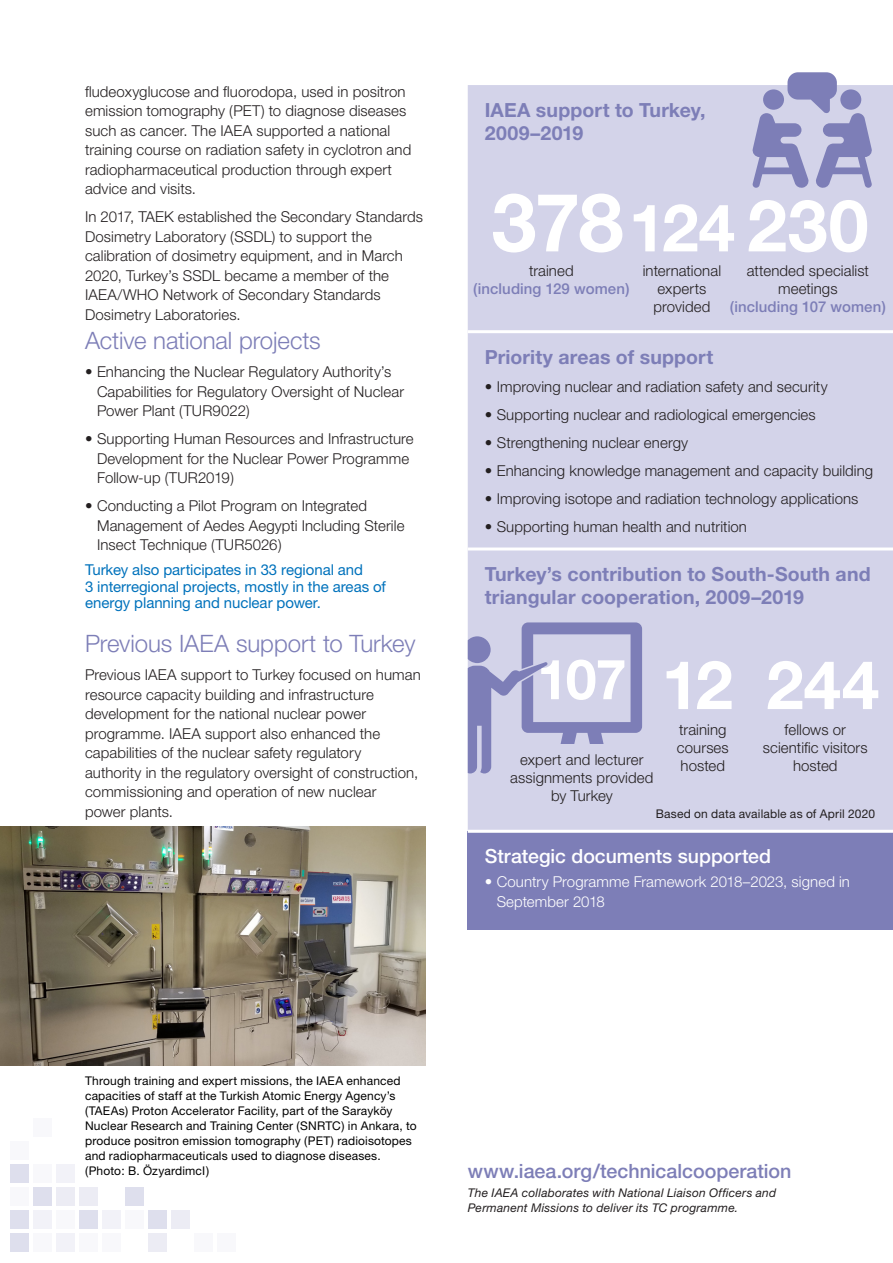
<style>
.page{position:relative;width:893px;height:1263px;background:#fff}
.page>*{position:absolute;margin:0;border:0;box-sizing:border-box;transform-origin:0 0}
.t1{font:700 81px "Helvetica Neue";color:#fff}
.t2{font:700 67.5px "Helvetica Neue";color:#fff}
.t3{font:700 66px "Helvetica Neue";color:#fff}
.t4{font:700 55.5px "Helvetica Neue";color:#fff}
.Heading{font:300 24px "Helvetica Neue";letter-spacing:-.005em;color:#7d7eb7}
.Subhead{font:500 19.65px "Helvetica Neue";color:#7d7eb7}
.t5{font:700 19.5px/22.5px "Helvetica Neue";letter-spacing:.005em;color:#7d7eb7}
.Subhead-2{font:500 19.5px "Helvetica Neue";color:#fff}
.t6{font:300 15px/19.5px "Helvetica Neue";letter-spacing:.005em;color:#231f20}
.Subhead-3{font:15px/16.5px "Helvetica Neue";letter-spacing:-.005em;color:#0072bc}
.t7{font:300 15px/19.5px "Helvetica Neue";letter-spacing:.005em;color:#fff}
.t8{font:500 15px "Helvetica Neue";letter-spacing:.005em;color:#7d7eb7}
.t9{font:12px/15px "Helvetica Neue";letter-spacing:.015em;color:#000001}
.t10{font:italic 12px/15px "Helvetica Neue";letter-spacing:.02em;color:#231f20}
.t11{font:12px "Helvetica Neue";letter-spacing:.015em;color:#231f20}
.s1{font-size:72px}
</style>
<div class="page">
<div style="left:11px;top:1233px;width:18px;height:18px;background:#dedfed"></div>
<div style="left:11px;top:1210px;width:18px;height:18px;background:#dedfed"></div>
<div style="left:11px;top:1187px;width:18px;height:18px;background:#f8f8fb"></div>
<div style="left:11px;top:1164px;width:18px;height:19px;background:#dedfed"></div>
<div style="left:11px;top:1141px;width:18px;height:19px;background:#f8f8fb"></div>
<div style="left:34px;top:1233px;width:18px;height:18px;background:#f8f8fb"></div>
<div style="left:34px;top:1210px;width:18px;height:18px;background:#f2f2f8"></div>
<div style="left:34px;top:1187px;width:18px;height:18px;background:#dedfed"></div>
<div style="left:34px;top:1164px;width:18px;height:19px;background:#f8f8fb"></div>
<div style="left:34px;top:1118px;width:18px;height:19px;background:#f8f8fb"></div>
<div style="left:57px;top:1233px;width:18px;height:18px;background:#f2f2f8"></div>
<div style="left:57px;top:1210px;width:18px;height:18px;background:#f8f8fb"></div>
<div style="left:57px;top:1187px;width:18px;height:18px;background:#ececf4"></div>
<div style="left:57px;top:1164px;width:18px;height:19px;background:#f2f2f8"></div>
<div style="left:79px;top:1233px;width:19px;height:18px;background:#f8f8fb"></div>
<div style="left:79px;top:1210px;width:19px;height:18px;background:#dedfed"></div>
<div style="left:79px;top:1187px;width:19px;height:18px;background:#ececf4"></div>
<div style="left:102px;top:1233px;width:19px;height:18px;background:#f8f8fb"></div>
<div style="left:102px;top:1210px;width:19px;height:18px;background:#f2f2f8"></div>
<div style="left:125px;top:1210px;width:19px;height:18px;background:#f8f8fb"></div>
<div style="left:125px;top:1187px;width:19px;height:18px;background:#dedfed"></div>
<div style="left:148px;top:1233px;width:19px;height:18px;background:#ececf4"></div>
<div style="left:148px;top:1210px;width:19px;height:18px;background:#dedfed"></div>
<div style="left:171px;top:1210px;width:19px;height:18px;background:#ececf4"></div>
<div style="left:194px;top:1233px;width:19px;height:18px;background:#f8f8fb"></div>
<div style="left:217px;top:1233px;width:18px;height:18px;background:#f8f8fb"></div>
<div style="left:468px;top:85px;width:425px;height:745px;background:#d3d3e9"></div>
<div style="left:468px;top:831px;width:425px;height:99px;background:#7d7eb7"></div>
<hr style="left:468px;top:330px;width:425px;height:3px;background:#fff">
<hr style="left:468px;top:547px;width:425px;height:3px;background:#fff">
<hr style="left:468px;top:830px;width:425px;height:3px;background:#fff">
<svg style="left:752px;top:72px;width:121px;height:116px;background:#acadd2"></svg>
<svg style="left:468px;top:622px;width:174px;height:200px;background:#b7b7d8"></svg>
<div style="left:521px;top:744px;width:121px;height:83px;background:#d3d3e9"></div>
<img style="left:0;top:827px;width:425px;height:239px">
<p class="t6" style="left:85px;top:81px;width:328px">fludeoxyglucose and fluorodopa, used in positron emission tomography (PET) to diagnose diseases such as cancer. The IAEA supported a national training course on radiation safety in cyclotron and radiopharmaceutical production through expert advice and visits.</p>
<p class="t6" style="left:85px;top:207px;width:340px">In 2017, TAEK established the Secondary Standards Dosimetry Laboratory (SSDL) to support the calibration of dosimetry equipment, and in March 2020, Turkey’s SSDL became a member of the IAEA/WHO Network of Secondary Standards Dosimetry Laboratories.</p>
<p class="Heading" style="left:85px;top:326px;width:237px">Active national projects</p>
<p class="t6" style="left:97px;top:362px;width:309px;text-indent:-12px">• Enhancing the Nuclear Regulatory Authority’s<br>Capabilities for Regulatory Oversight of Nuclear<br>Power Plant (TUR9022)</p>
<p class="t6" style="left:97px;top:429px;width:318px;text-indent:-12px">• Supporting Human Resources and Infrastructure<br>Development for the Nuclear Power Programme<br>Follow-up (TUR2019)</p>
<p class="t6" style="left:97px;top:496px;width:309px;text-indent:-12px">• Conducting a Pilot Program on Integrated<br>Management of Aedes Aegypti Including Sterile<br>Insect Technique (TUR5026)</p>
<p class="Subhead-3" style="left:85px;top:562px;width:302px">Turkey also participates in 33 regional and<br>3 interregional projects, mostly in the areas of energy planning and nuclear power.</p>
<p class="Heading" style="left:85px;top:629px;width:332px">Previous IAEA support to Turkey</p>
<p class="t6" style="left:85px;top:665px;width:337px">Previous IAEA support to Turkey focused on human resource capacity building and infrastructure development for the national nuclear power programme. IAEA support also enhanced the capabilities of the nuclear safety regulatory authority in the regulatory oversight of construction, commissioning and operation of new nuclear power plants.</p>
<p class="t5" style="left:485px;top:99px;width:222px">IAEA support to Turkey,<br>2009–2019</p>
<p class="t1" style="left:491px;top:172px;width:134px">378</p>
<p class="t3" style="left:629px;top:187px;width:241px">124 <span class="s1">230</span></p>
<p class="t6" style="left:529px;top:261px;width:46px">trained</p>
<p class="t8" style="left:473px;top:280px;width:158px">(including 129 women)</p>
<p class="t6" style="left:643px;top:261px;width:80px;line-height:18px;text-align:center">international experts provided</p>
<p class="t6" style="left:747px;top:261px;width:124px;line-height:18px;text-align:center">attended specialist meetings</p>
<p class="t8" style="left:730px;top:298px;width:158px">(including 107 women)</p>
<p class="t5" style="left:485px;top:345px;width:230px">Priority areas of support</p>
<p class="t6" style="left:485px;top:377px;width:344px">• Improving nuclear and radiation safety and security</p>
<p class="t6" style="left:485px;top:405px;width:333px">• Supporting nuclear and radiological emergencies</p>
<p class="t6" style="left:485px;top:433px;width:205px">• Strengthening nuclear energy</p>
<p class="t6" style="left:485px;top:461px;width:390px">• Enhancing knowledge management and capacity building</p>
<p class="t6" style="left:485px;top:489px;width:375px">• Improving isotope and radiation technology applications</p>
<p class="t6" style="left:485px;top:517px;width:264px">• Supporting human health and nutrition</p>
<p class="t5" style="left:485px;top:563px;width:387px">Turkey’s contribution to South-South and triangular cooperation, 2009–2019</p>
<p class="t4" style="left:537px;top:645px;width:91px">107</p>
<p class="t6" style="left:510px;top:751px;width:145px;line-height:18px;text-align:center">expert and lecturer assignments provided by Turkey</p>
<p class="t2" style="left:662px;top:643px;width:73px">12</p>
<p class="t2" style="left:766px;top:643px;width:115px">244</p>
<p class="t6" style="left:677px;top:720px;width:53px;line-height:18px">training courses hosted</p>
<p class="t6" style="left:763px;top:720px;width:106px;line-height:18px;text-align:center">fellows or scientific visitors hosted</p>
<p class="t11" style="left:656px;top:806px;width:221px">Based on data available as of April 2020</p>
<p class="Subhead-2" style="left:485px;top:845px;width:288px">Strategic documents supported</p>
<p class="t7" style="left:497px;top:872px;width:355px;text-indent:-12px">• Country Programme Framework 2018–2023, signed in<br>September 2018</p>
<p class="t9" style="left:85px;top:1073px;width:333px">Through training and expert missions, the IAEA enhanced capacities of staff at the Turkish Atomic Energy Agency’s (TAEAs) Proton Accelerator Facility, part of the Sarayköy Nuclear Research and Training Center (SNRTC) in Ankara, to produce positron emission tomography (PET) radioisotopes and radiopharmaceuticals used to diagnose diseases. (Photo: B. ÖzyardimcI)</p>
<p class="Subhead" style="left:468px;top:1159px;width:325px">www.iaea.org/technicalcooperation</p>
<p class="t10" style="left:468px;top:1185px;width:310px">The IAEA collaborates with National Liaison Officers and<br>Permanent Missions to deliver its TC programme.</p>
</div>
